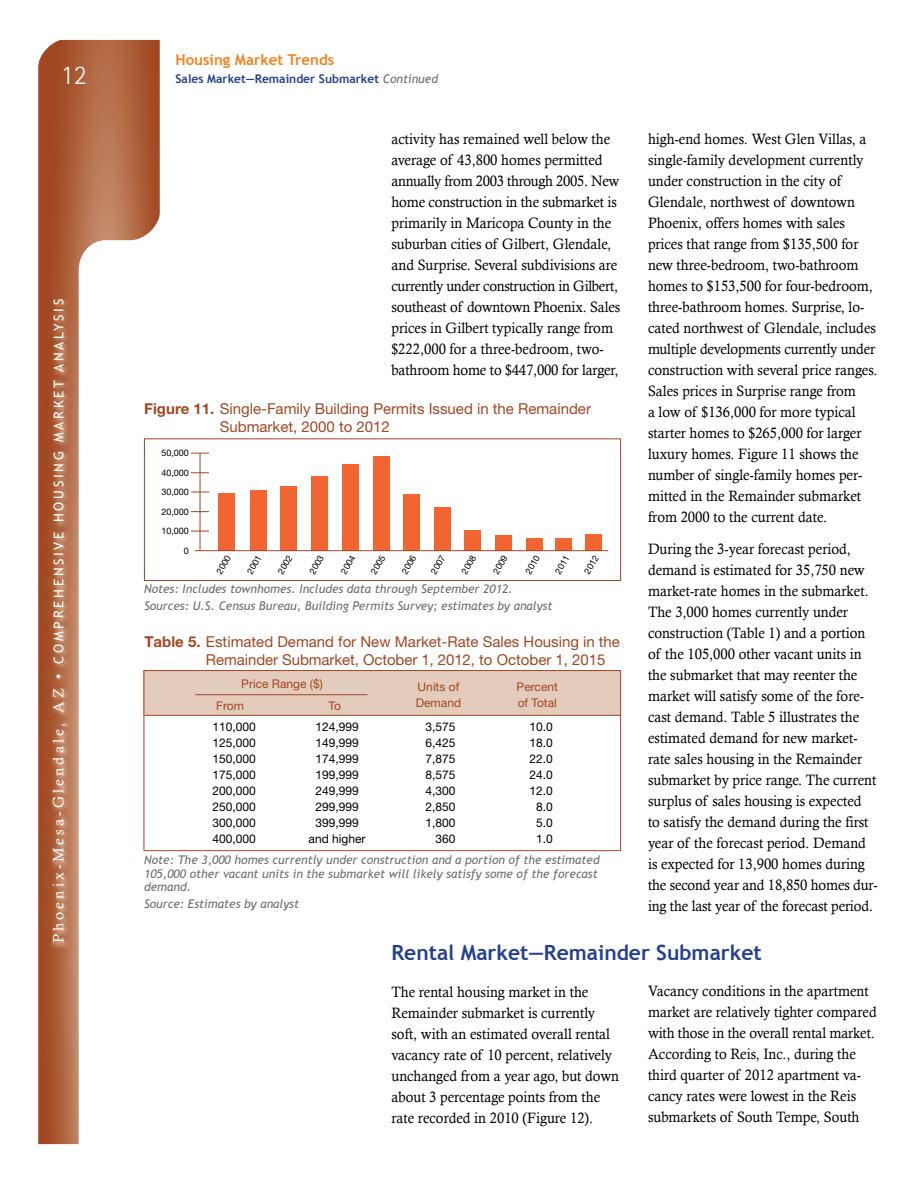
<style>
.page{position:relative;width:918px;height:1188px;background:#fff}
.page>*{position:absolute;margin:0;border:0;box-sizing:border-box;transform-origin:0 0}
.t1{font:300 27px "Rotis Sans Serif";color:#fff}
.level2{font:700 21px "Trebuchet MS";color:#25408f}
.t2{font:15px/21px "Calisto";color:#000;scale:.95 1}
.t3{font:15px/18px "Helvetica Neue";color:#a14723}
.level2-2{font:700 15px "Trebuchet MS";color:#f58220}
.t4{font:13.5px "Trebuchet MS";letter-spacing:.2em;color:#fff}
.t5{font:italic 12px/13.5px "Trebuchet MS";color:#6d6e71}
.level2-3{font:12px "Helvetica Neue";color:#000}
.t6{font:12px "Helvetica Neue";color:#a14723}
.level2-4{font:700 12px "Trebuchet MS";color:#25408f}
.t7{font:9px "Helvetica Neue";color:#000}
.s1{font-family:"Calisto";font-size:15px}
.s2{font-weight:400;font-style:italic;color:#6d6e71}
.s3{font-weight:700}
</style>
<div class="page">
<svg style="left:38px;top:40px;width:122px;height:1104px;background:#ad603c"></svg>
<svg style="left:79px;top:240px;width:106px;height:904px"></svg>
<svg style="left:38px;top:39px;width:30px;height:30px"></svg>
<svg style="left:130px;top:210px;width:36px;height:36px"></svg>
<img style="left:46px;top:290px;width:31px;height:663px">
<div style="left:144px;top:438px;width:477px;height:143px;border:1px solid #a14723"></div>
<hr style="left:200px;top:453px;width:1px;height:98px;background:#a14723">
<div style="left:404px;top:494px;width:16px;height:57px;background:#f26531"></div>
<div style="left:434px;top:507px;width:17px;height:44px;background:#f26531"></div>
<div style="left:464px;top:530px;width:17px;height:21px;background:#f26531"></div>
<div style="left:495px;top:536px;width:17px;height:15px;background:#f26531"></div>
<div style="left:526px;top:538px;width:17px;height:13px;background:#f26531"></div>
<div style="left:555px;top:538px;width:17px;height:13px;background:#f26531"></div>
<div style="left:585px;top:534px;width:17px;height:17px;background:#f26531"></div>
<div style="left:280px;top:486px;width:17px;height:65px;background:#f26531"></div>
<div style="left:342px;top:464px;width:17px;height:87px;background:#f26531"></div>
<div style="left:373px;top:456px;width:17px;height:95px;background:#f26531"></div>
<div style="left:311px;top:476px;width:17px;height:75px;background:#f26531"></div>
<div style="left:218px;top:493px;width:17px;height:58px;background:#f26531"></div>
<div style="left:250px;top:490px;width:17px;height:61px;background:#f26531"></div>
<hr style="left:195px;top:550px;width:413px;height:1px;background:#a14723">
<svg style="left:191px;top:511px;width:18px;height:1px"></svg>
<svg style="left:191px;top:531px;width:18px;height:1px"></svg>
<svg style="left:191px;top:453px;width:18px;height:1px"></svg>
<svg style="left:191px;top:472px;width:18px;height:1px"></svg>
<svg style="left:191px;top:492px;width:18px;height:1px"></svg>
<div style="left:144px;top:670px;width:477px;height:46px;background:#e4ccbc"></div>
<div style="left:144px;top:670px;width:477px;height:181px;border:1px solid #a14723"></div>
<hr style="left:145px;top:715px;width:476px;height:1px;background:#a14723">
<hr style="left:195px;top:694px;width:172px;height:1px;background:#a14723">
<h1 class="t1" style="left:61px;top:60px;width:27px">12</h1>
<p class="t4" style="left:51px;top:943px;width:646px;rotate:-90deg"><span class="s1">Phoenix-Mesa-Glendale, AZ •</span> COMPREHENSIVE HOUSING MARKET ANALYSIS</p>
<p class="level2-2" style="left:176px;top:50px;width:160px">Housing Market Trends</p>
<p class="level2-4" style="left:176px;top:71px;width:264px">Sales Market—Remainder Submarket <span class="s2">Continued</span></p>
<p class="t2" style="left:392px;top:128px;width:242px">activity has remained well below the average of 43,800 homes permitted annually from 2003 through 2005. New home construction in the submarket is primarily in Maricopa County in the suburban cities of Gilbert, Glendale, and Surprise. Several subdivisions are currently under construction in Gilbert, southeast of downtown Phoenix. Sales prices in Gilbert typically range from $222,000 for a three-bedroom, two&shy;bathroom home to $447,000 for larger,</p>
<p class="t2" style="left:648px;top:128px;width:243px">high-end homes. West Glen Villas, a single-family development currently under construction in the city of Glendale, northwest of downtown Phoenix, offers homes with sales prices that range from $135,500 for new three-bedroom, two-bathroom homes to $153,500 for four-bedroom, three-bathroom homes. Surprise, lo&shy;cated northwest of Glendale, includes multiple developments currently under construction with several price ranges.<br>Sales prices in Surprise range from<br>a low of $136,000 for more typical starter homes to $265,000 for larger luxury homes. Figure 11 shows the number of single-family homes per&shy;mitted in the Remainder submarket from 2000 to the current date.</p>
<p class="t2" style="left:648px;top:538px;width:243px">During the 3-year forecast period, demand is estimated for 35,750 new market-rate homes in the submarket.<br>The 3,000 homes currently under construction (Table 1) and a portion of the 105,000 other vacant units in the submarket that may reenter the market will satisfy some of the fore&shy;cast demand. Table 5 illustrates the estimated demand for new market&shy;rate sales housing in the Remainder submarket by price range. The current surplus of sales housing is expected<br>to satisfy the demand during the first year of the forecast period. Demand is expected for 13,900 homes during the second year and 18,850 homes dur&shy;ing the last year of the forecast period.</p>
<p class="t3" style="left:220px;top:399px;width:373px;text-indent:-76px"><span class="s3">Figure 11.</span> Single-Family Building Permits Issued in the Remainder<br>Submarket, 2000 to 2012</p>
<p class="t7" style="left:161px;top:448px;width:29px">50,000</p>
<p class="t7" style="left:161px;top:467px;width:29px">40,000</p>
<p class="t7" style="left:161px;top:487px;width:29px">30,000</p>
<p class="t7" style="left:161px;top:506px;width:29px">20,000</p>
<p class="t7" style="left:161px;top:526px;width:29px">10,000</p>
<p class="t7" style="left:184px;top:545px;width:7px">0</p>
<p class="t7" style="left:214px;top:571px;width:22px;rotate:-60deg">2000</p>
<p class="t7" style="left:245px;top:571px;width:22px;rotate:-60deg">2001</p>
<p class="t7" style="left:275px;top:571px;width:22px;rotate:-60deg">2002</p>
<p class="t7" style="left:307px;top:571px;width:22px;rotate:-60deg">2003</p>
<p class="t7" style="left:338px;top:571px;width:22px;rotate:-60deg">2004</p>
<p class="t7" style="left:368px;top:571px;width:22px;rotate:-60deg">2005</p>
<p class="t7" style="left:399px;top:571px;width:22px;rotate:-60deg">2006</p>
<p class="t7" style="left:428px;top:571px;width:22px;rotate:-60deg">2007</p>
<p class="t7" style="left:459px;top:571px;width:22px;rotate:-60deg">2008</p>
<p class="t7" style="left:491px;top:571px;width:22px;rotate:-60deg">2009</p>
<p class="t7" style="left:523px;top:571px;width:22px;rotate:-60deg">2010</p>
<p class="t7" style="left:553px;top:571px;width:22px;rotate:-60deg">2011</p>
<p class="t7" style="left:582px;top:571px;width:22px;rotate:-60deg">2012</p>
<p class="t5" style="left:144px;top:582px;width:370px">Notes: Includes townhomes. Includes data through September 2012.</p>
<p class="t5" style="left:144px;top:599px;width:410px">Sources: U.S. Census Bureau, Building Permits Survey; estimates by analyst</p>
<p class="t3" style="left:206px;top:632px;width:415px;text-indent:-62px"><span class="s3">Table 5.</span> Estimated Demand for New Market-Rate Sales Housing in the<br>Remainder Submarket, October 1, 2012, to October 1, 2015</p>
<p class="t6" style="left:241px;top:676px;width:83px">Price Range ($)</p>
<p class="t6" style="left:418px;top:679px;width:43px">Units of</p>
<p class="t6" style="left:517px;top:679px;width:43px">Percent</p>
<p class="t6" style="left:216px;top:698px;width:29px">From</p>
<p class="t6" style="left:329px;top:698px;width:14px">To</p>
<p class="t6" style="left:416px;top:695px;width:47px">Demand</p>
<p class="t6" style="left:518px;top:695px;width:41px">of Total</p>
<p class="level2-3" style="left:212px;top:720px;width:45px">110,000</p>
<p class="level2-3" style="left:315px;top:720px;width:45px">124,999</p>
<p class="level2-3" style="left:426px;top:720px;width:32px">3,575</p>
<p class="level2-3" style="left:529px;top:720px;width:25px">10.0</p>
<p class="level2-3" style="left:212px;top:736px;width:45px">125,000</p>
<p class="level2-3" style="left:315px;top:736px;width:45px">149,999</p>
<p class="level2-3" style="left:426px;top:736px;width:32px">6,425</p>
<p class="level2-3" style="left:529px;top:736px;width:25px">18.0</p>
<p class="level2-3" style="left:212px;top:752px;width:45px">150,000</p>
<p class="level2-3" style="left:315px;top:752px;width:45px">174,999</p>
<p class="level2-3" style="left:426px;top:752px;width:32px">7,875</p>
<p class="level2-3" style="left:529px;top:752px;width:25px">22.0</p>
<p class="level2-3" style="left:212px;top:768px;width:45px">175,000</p>
<p class="level2-3" style="left:315px;top:768px;width:45px">199,999</p>
<p class="level2-3" style="left:426px;top:768px;width:32px">8,575</p>
<p class="level2-3" style="left:529px;top:768px;width:25px">24.0</p>
<p class="level2-3" style="left:212px;top:784px;width:45px">200,000</p>
<p class="level2-3" style="left:315px;top:784px;width:45px">249,999</p>
<p class="level2-3" style="left:426px;top:784px;width:32px">4,300</p>
<p class="level2-3" style="left:529px;top:784px;width:25px">12.0</p>
<p class="level2-3" style="left:212px;top:799px;width:45px">250,000</p>
<p class="level2-3" style="left:315px;top:799px;width:45px">299,999</p>
<p class="level2-3" style="left:426px;top:799px;width:32px">2,850</p>
<p class="level2-3" style="left:536px;top:799px;width:18px">8.0</p>
<p class="level2-3" style="left:212px;top:815px;width:45px">300,000</p>
<p class="level2-3" style="left:315px;top:815px;width:45px">399,999</p>
<p class="level2-3" style="left:426px;top:815px;width:32px">1,800</p>
<p class="level2-3" style="left:536px;top:815px;width:18px">5.0</p>
<p class="level2-3" style="left:212px;top:831px;width:45px">400,000</p>
<p class="level2-3" style="left:309px;top:831px;width:58px">and higher</p>
<p class="level2-3" style="left:436px;top:831px;width:22px">360</p>
<p class="level2-3" style="left:536px;top:831px;width:18px">1.0</p>
<p class="t5" style="left:144px;top:853px;width:457px">Note: The 3,000 homes currently under construction and a portion of the estimated<br>105,000 other vacant units in the submarket will likely satisfy some of the forecast demand.</p>
<p class="t5" style="left:144px;top:897px;width:157px">Source: Estimates by analyst</p>
<p class="level2" style="left:392px;top:940px;width:372px">Rental Market—Remainder Submarket</p>
<p class="t2" style="left:648px;top:980px;width:242px">Vacancy conditions in the apartment market are relatively tighter compared with those in the overall rental market.<br>According to Reis, Inc., during the third quarter of 2012 apartment va&shy;cancy rates were lowest in the Reis submarkets of South Tempe, South</p>
<p class="t2" style="left:392px;top:981px;width:241px">The rental housing market in the Remainder submarket is currently soft, with an estimated overall rental vacancy rate of 10 percent, relatively unchanged from a year ago, but down about 3 percentage points from the rate recorded in 2010 (Figure 12).</p>
</div>
